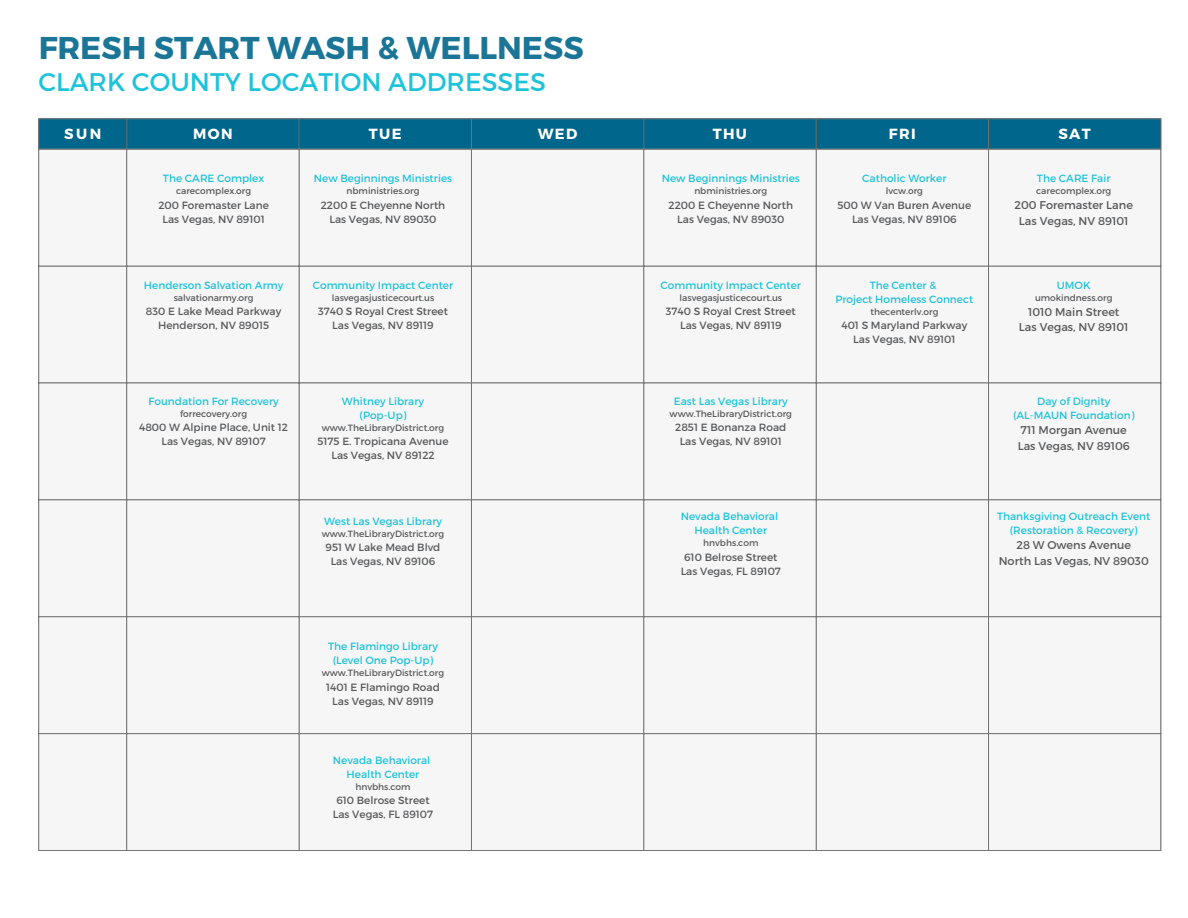
<style>
.page{position:relative;width:1188px;height:918px;background:#fff}
.page>*{position:absolute;margin:0;border:0;box-sizing:border-box;transform-origin:0 0}
.t1{font:700 31.5px "Montserrat";color:#00668b}
.t2{font:25.5px "Montserrat";color:#1ec3da}
.t3{font:700 14.7px "Montserrat";letter-spacing:.09em;color:#fff}
.t4{font:11.25px/15.8px "Montserrat";color:#58595b;text-align:center}
.t5{font:10.5px/14.2px "Montserrat";color:#58595b;text-align:center}
.t6{font:10.5px/14.2px "Montserrat";color:#1ec3da;text-align:center}
.t7{font:9px "Montserrat";color:#58595b}
</style>
<div class="page">
<svg style="left:39px;top:119px;width:1122px;height:30px;background:#03668a"></svg>
<div style="left:39px;top:150px;width:1122px;height:700px;background:#f6f6f6"></div>
<hr style="left:38px;top:119px;width:1px;height:731px;background:#737373">
<hr style="left:126px;top:119px;width:1px;height:731px;background:#737373">
<hr style="left:299px;top:119px;width:1px;height:731px;background:#737373">
<hr style="left:471px;top:119px;width:1px;height:731px;background:#737373">
<hr style="left:644px;top:119px;width:1px;height:731px;background:#737373">
<hr style="left:816px;top:119px;width:1px;height:731px;background:#737373">
<hr style="left:988px;top:119px;width:1px;height:731px;background:#737373">
<hr style="left:1161px;top:119px;width:1px;height:731px;background:#737373">
<hr style="left:38px;top:118px;width:1123px;height:1px;background:#737373">
<hr style="left:38px;top:149px;width:1123px;height:1px;background:#737373">
<hr style="left:38px;top:266px;width:1123px;height:1px;background:#737373">
<hr style="left:38px;top:383px;width:1123px;height:1px;background:#737373">
<hr style="left:38px;top:500px;width:1123px;height:1px;background:#737373">
<hr style="left:38px;top:616px;width:1123px;height:1px;background:#737373">
<hr style="left:38px;top:733px;width:1123px;height:1px;background:#737373">
<hr style="left:38px;top:850px;width:1123px;height:1px;background:#737373">
<h1 class="t1" style="left:38px;top:29px;width:547px">FRESH START WASH &amp; WELLNESS</h1>
<h2 class="t2" style="left:38px;top:67px;width:509px">CLARK COUNTY LOCATION ADDRESSES</h2>
<h3 class="t3" style="left:64px;top:125px;width:39px">SUN</h3>
<h3 class="t3" style="left:193px;top:125px;width:41px">MON</h3>
<h3 class="t3" style="left:369px;top:125px;width:34px">TUE</h3>
<h3 class="t3" style="left:538px;top:125px;width:41px">WED</h3>
<h3 class="t3" style="left:713px;top:125px;width:36px">THU</h3>
<h3 class="t3" style="left:889px;top:125px;width:28px">FRI</h3>
<h3 class="t3" style="left:1059px;top:125px;width:34px">SAT</h3>
<p class="t6" style="left:163px;top:171px;width:103px">The CARE Complex</p>
<p class="t7" style="left:176px;top:186px;width:77px">carecomplex.org</p>
<p class="t5" style="left:158px;top:198px;width:112px">200 Foremaster Lane<br>Las Vegas, NV 89101</p>
<p class="t6" style="left:144px;top:278px;width:141px">Henderson Salvation Army</p>
<p class="t7" style="left:174px;top:292px;width:81px">salvationarmy.org</p>
<p class="t5" style="left:146px;top:304px;width:137px">830 E Lake Mead Parkway<br>Henderson, NV 89015</p>
<p class="t6" style="left:314px;top:171px;width:140px">New Beginnings Ministries</p>
<p class="t7" style="left:347px;top:186px;width:74px">nbministries.org</p>
<p class="t5" style="left:321px;top:198px;width:126px">2200 E Cheyenne North<br>Las Vegas, NV 89030</p>
<p class="t6" style="left:313px;top:278px;width:142px">Community Impact Center</p>
<p class="t7" style="left:332px;top:292px;width:104px">lasvegasjusticecourt.us</p>
<p class="t5" style="left:318px;top:304px;width:131px">3740 S Royal Crest Street<br>Las Vegas, NV 89119</p>
<p class="t6" style="left:148px;top:394px;width:132px">Foundation For Recovery</p>
<p class="t7" style="left:180px;top:408px;width:69px">forrecovery.org</p>
<p class="t5" style="left:139px;top:420px;width:151px">4800 W Alpine Place, Unit 12<br>Las Vegas, NV 89107</p>
<p class="t6" style="left:342px;top:394px;width:84px">Whitney Library (Pop-Up)</p>
<p class="t7" style="left:322px;top:422px;width:124px">www.TheLibraryDistrict.org</p>
<p class="t5" style="left:318px;top:434px;width:132px">5175 E. Tropicana Avenue<br>Las Vegas, NV 89122</p>
<p class="t6" style="left:324px;top:514px;width:120px">West Las Vegas Library</p>
<p class="t7" style="left:322px;top:528px;width:124px">www.TheLibraryDistrict.org</p>
<p class="t5" style="left:326px;top:540px;width:116px">951 W Lake Mead Blvd<br>Las Vegas, NV 89106</p>
<p class="t6" style="left:328px;top:639px;width:111px">The Flamingo Library (Level One Pop-Up)</p>
<p class="t7" style="left:322px;top:668px;width:124px">www.TheLibraryDistrict.org</p>
<p class="t5" style="left:326px;top:680px;width:115px">1401 E Flamingo Road<br>Las Vegas, NV 89119</p>
<p class="t6" style="left:333px;top:753px;width:99px">Nevada Behavioral<br>Health Center</p>
<p class="t7" style="left:355px;top:781px;width:57px">hnvbhs.com</p>
<p class="t5" style="left:333px;top:793px;width:102px">610 Belrose Street<br>Las Vegas, FL 89107</p>
<p class="t6" style="left:662px;top:171px;width:140px">New Beginnings Ministries</p>
<p class="t7" style="left:694px;top:186px;width:74px">nbministries.org</p>
<p class="t5" style="left:669px;top:198px;width:126px">2200 E Cheyenne North<br>Las Vegas, NV 89030</p>
<p class="t6" style="left:661px;top:278px;width:142px">Community Impact Center</p>
<p class="t7" style="left:680px;top:292px;width:104px">lasvegasjusticecourt.us</p>
<p class="t5" style="left:666px;top:304px;width:131px">3740 S Royal Crest Street<br>Las Vegas, NV 89119</p>
<p class="t6" style="left:674px;top:394px;width:116px">East Las Vegas Library</p>
<p class="t7" style="left:670px;top:408px;width:124px">www.TheLibraryDistrict.org</p>
<p class="t5" style="left:675px;top:420px;width:113px">2851 E Bonanza Road<br>Las Vegas, NV 89101</p>
<p class="t6" style="left:681px;top:509px;width:99px">Nevada Behavioral<br>Health Center</p>
<p class="t7" style="left:703px;top:538px;width:57px">hnvbhs.com</p>
<p class="t5" style="left:681px;top:550px;width:102px">610 Belrose Street<br>Las Vegas, FL 89107</p>
<p class="t6" style="left:862px;top:171px;width:86px">Catholic Worker</p>
<p class="t7" style="left:886px;top:186px;width:39px">lvcw.org</p>
<p class="t5" style="left:838px;top:198px;width:135px">500 W Van Buren Avenue<br>Las Vegas, NV 89106</p>
<p class="t6" style="left:835px;top:278px;width:139px">The Center &amp;<br>Project Homeless Connect</p>
<p class="t7" style="left:870px;top:306px;width:70px">thecenterlv.org</p>
<p class="t5" style="left:841px;top:318px;width:127px">401 S Maryland Parkway<br>Las Vegas, NV 89101</p>
<p class="t6" style="left:1037px;top:171px;width:75px">The CARE Fair</p>
<p class="t7" style="left:1036px;top:186px;width:77px">carecomplex.org</p>
<p class="t4" style="left:1015px;top:197px;width:120px">200 Foremaster Lane<br>Las Vegas, NV 89101</p>
<p class="t6" style="left:1057px;top:278px;width:35px">UMOK</p>
<p class="t7" style="left:1035px;top:292px;width:79px">umokindness.org</p>
<p class="t4" style="left:1019px;top:304px;width:111px">1010 Main Street<br>Las Vegas, NV 89101</p>
<p class="t6" style="left:1013px;top:394px;width:123px">Day of Dignity (AL-MAUN Foundation)</p>
<p class="t4" style="left:1018px;top:422px;width:114px;text-align:left">711 Morgan Avenue<br>Las Vegas, NV 89106</p>
<p class="t6" style="left:997px;top:509px;width:155px">Thanksgiving Outreach Event (Restoration &amp; Recovery)</p>
<p class="t4" style="left:999px;top:538px;width:152px">28 W Owens Avenue<br>North Las Vegas, NV 89030</p>
</div>
